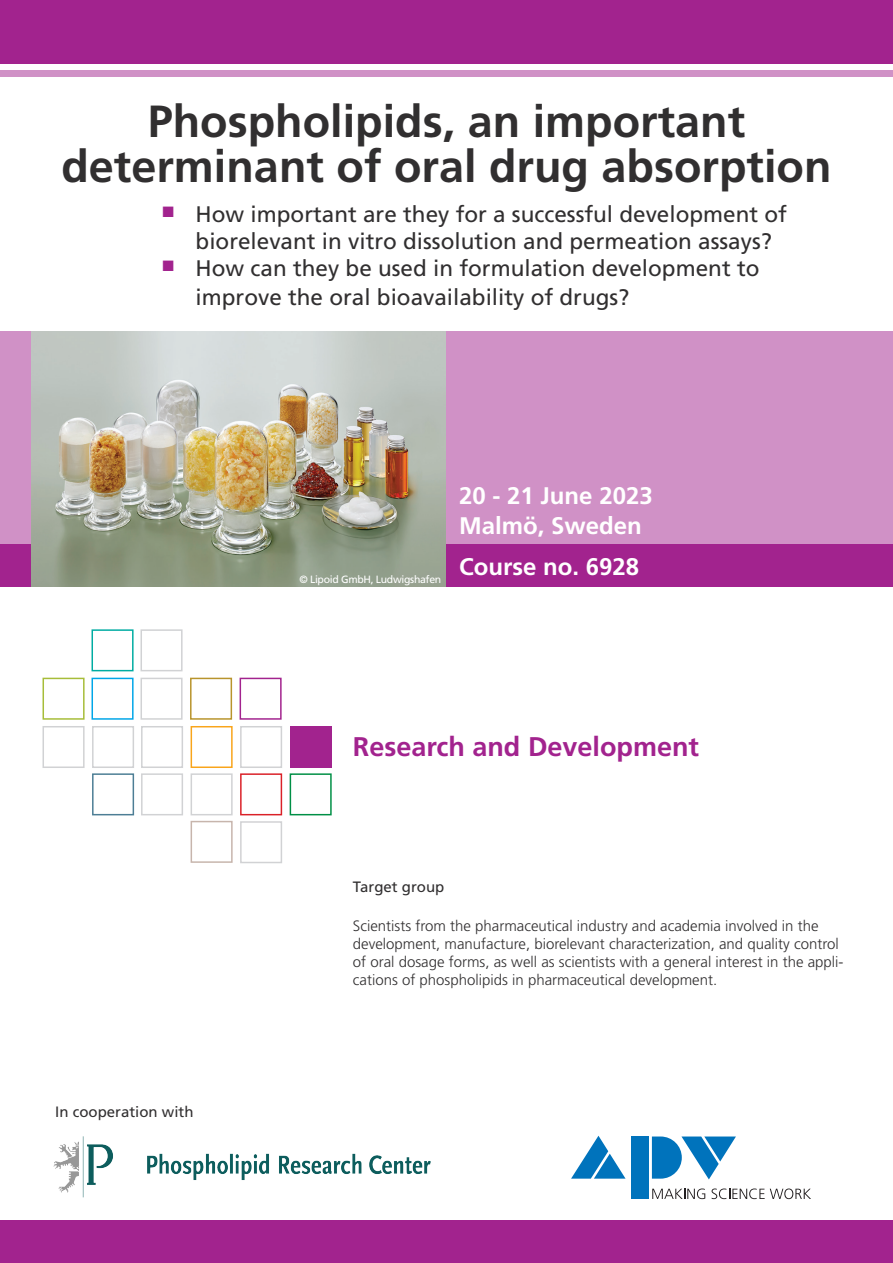
<style>
.page{position:relative;width:893px;height:1263px;background:#fff}
.page>*{position:absolute;margin:0;border:0;box-sizing:border-box;transform-origin:0 0}
.t1{font:700 45px/45px "Frutiger LT Std";color:#312f30;text-align:center}
.t2{font:700 27px "Frutiger LT Std";color:#a2238e}
.t3{font:700 24px/30px "Frutiger LT Std";color:#fff}
.t4{font:22.5px/27px "Frutiger LT Std";color:#312f30}
.t5{font:300 15px/18px "Frutiger LT Std";color:#312f30}
.t6{font:15px "Frutiger LT Std";color:#312f30}
.t7{font:10.5px "Frutiger LT Std";letter-spacing:-.03em;color:#fff}
</style>
<div class="page">
<div style="left:0;top:0;width:893px;height:64px;background:#a2238e"></div>
<div style="left:0;top:70px;width:893px;height:7px;background:#d091c6"></div>
<div style="left:0;top:1220px;width:893px;height:43px;background:#a2238e"></div>
<div style="left:0;top:332px;width:893px;height:255px;background:#d091c6"></div>
<div style="left:0;top:544px;width:893px;height:43px;background:#a2238e"></div>
<svg style="left:571px;top:1136px;width:54px;height:42px"></svg>
<div style="left:631px;top:1136px;width:17px;height:63px;background:#0073bc"></div>
<svg style="left:652px;top:1136px;width:84px;height:43px"></svg>
<svg style="left:652px;top:1188px;width:53px;height:11px"></svg>
<svg style="left:712px;top:1188px;width:99px;height:11px"></svg>
<div style="left:43px;top:678px;width:42px;height:42px;border:1px solid #a7bd39"></div>
<svg style="left:91px;top:629px;width:192px;height:234px"></svg>
<div style="left:43px;top:726px;width:42px;height:42px;border:1px solid #d1d2d4"></div>
<div style="left:290px;top:773px;width:42px;height:42px;border:1px solid #008f46"></div>
<div style="left:290px;top:726px;width:42px;height:41px;background:#a2238e"></div>
<img style="left:31px;top:332px;width:415px;height:255px">
<img style="left:53px;top:1136px;width:378px;height:62px">
<h1 class="t1" style="left:61px;top:99px;width:772px">Phospholipids, an important determinant of oral drug absorption</h1>
<h3 class="t4" style="left:196px;top:201px;width:593px;text-indent:-34px"><sup>■</sup> How important are they for a successful development of biorelevant in vitro dissolution and permeation assays?</h3>
<h3 class="t4" style="left:196px;top:254px;width:565px;line-height:28.8px;text-indent:-34px"><sup>■</sup> How can they be used in formulation development to improve the oral bioavailability of drugs?</h3>
<p class="t7" style="left:299px;top:573px;width:143px">© Lipoid GmbH, Ludwigshafen</p>
<h3 class="t3" style="left:459px;top:481px;width:195px">20 - 21 June 2023<br>Malmö, Sweden</h3>
<h3 class="t3" style="left:459px;top:551px;width:182px">Course no. 6928</h3>
<h2 class="t2" style="left:353px;top:731px;width:348px">Research and Development</h2>
<p class="t6" style="left:55px;top:1103px;width:140px">In cooperation with</p>
<p class="t6" style="left:353px;top:877px;width:93px">Target group</p>
<p class="t5" style="left:353px;top:917px;width:492px">Scientists from the pharmaceutical industry and academia involved in the development, manufacture, biorelevant characterization, and quality control of oral dosage forms, as well as scientists with a general interest in the appli&shy;cations of phospholipids in pharmaceutical development.</p>
</div>
